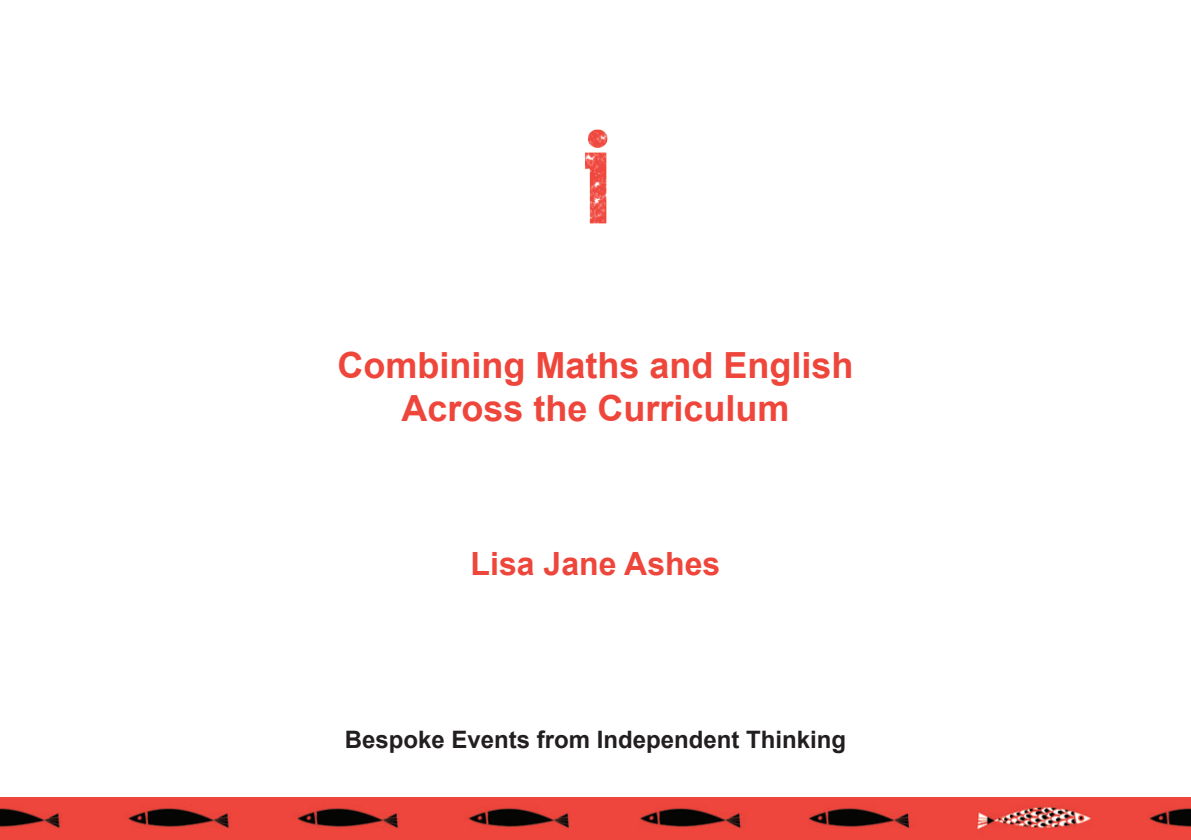
<style>
.page{position:relative;width:1191px;height:840px;background:#fff}
.page>*{position:absolute;margin:0;border:0;box-sizing:border-box;transform-origin:0 0}
.t1{font:700 36px "Arial";color:#ef463c}
.t2{font:700 32px "Arial";color:#ef463c}
.t3{font:700 24px "Arial";color:#231f20}
</style>
<div class="page">
<img style="left:0;top:797px;width:1191px;height:42px">
<img style="left:585px;top:129px;width:23px;height:95px">
<p class="t1" style="left:337px;top:341px;width:518px">Combining Maths and English</p>
<p class="t1" style="left:401px;top:384px;width:390px">Across the Curriculum</p>
<p class="t2" style="left:470px;top:541px;width:251px">Lisa Jane Ashes</p>
<p class="t3" style="left:345px;top:723px;width:503px">Bespoke Events from Independent Thinking</p>
</div>
